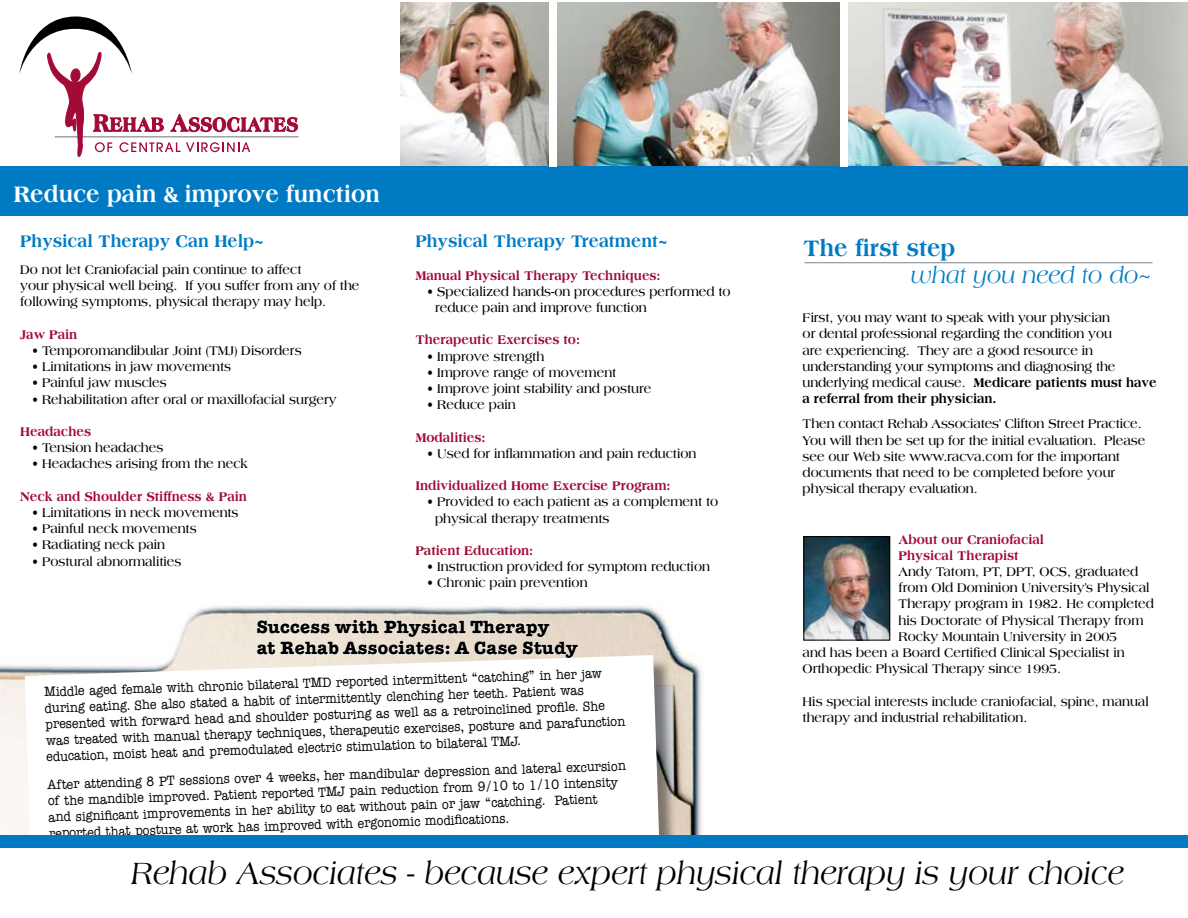
<style>
.page{position:relative;width:1188px;height:918px;background:#fff}
.page>*{position:absolute;margin:0;border:0;box-sizing:border-box;transform-origin:0 0}
.t1{font:italic 33px "Americana";color:#000;scale:.9 1}
.t2{font:800 24px "Americana";color:#fff;scale:.9 1}
.t3{font:italic 24px "Americana";color:#007bc3;scale:.9 1}
.t4{font:800 24px "Americana";color:#007bc3;scale:.9 1}
.t5{font:18px/21.6px "American Typewriter Bold A";letter-spacing:.015em;color:#000}
.t6{font:800 18px "Americana";color:#007bc3;scale:.9 1}
.t7{font:700 13.5px/16.2px "Americana";color:#000;scale:.9 1}
.t8{font:500 13.5px/16.2px "American Typewriter";color:#000;scale:.9 1}
.t9{font:800 13.5px/16.2px "Americana";color:#a20b35;scale:.9 1}
.s1{font-weight:800}
</style>
<div class="page">
<img style="left:0;top:605px;width:703px;height:231px">
<img style="left:400px;top:2px;width:149px;height:165px">
<img style="left:557px;top:2px;width:283px;height:165px">
<img style="left:848px;top:2px;width:340px;height:165px">
<div style="left:0;top:167px;width:1188px;height:49px;background:#007bc3"></div>
<svg style="left:19px;top:17px;width:279px;height:140px"></svg>
<hr style="left:805px;top:262px;width:348px;height:1px;background:#808284">
<img style="left:805px;top:538px;width:83px;height:100px">
<div style="left:803px;top:536px;width:87px;height:104px;border:1px solid #000"></div>
<svg style="left:257px;top:619px;width:321px;height:36px"></svg>
<div style="left:26px;top:657px;width:654px;height:211px;background:#000;opacity:.45"></div>
<svg style="left:25px;top:655px;width:634px;height:181px"></svg>
<div style="left:1px;top:844px;width:727px;height:74px;background:#fff"></div>
<div style="left:0;top:836px;width:1188px;height:12px;background:#007bc3"></div>
<h2 class="t2" style="left:14px;top:179px;width:409px">Reduce pain &amp; improve function</h2>
<h3 class="t6" style="left:415px;top:231px;width:282px">Physical Therapy Treatment~</h3>
<p class="t9" style="left:415px;top:267px;width:274px">Manual Physical Therapy Techniques:</p>
<p class="t7" style="left:435px;top:283px;width:330px;text-indent:-8px">• Specialized hands-on procedures performed to reduce pain and improve function</p>
<p class="t9" style="left:415px;top:332px;width:185px">Therapeutic Exercises to:</p>
<p class="t7" style="left:427px;top:348px;width:132px">• Improve strength</p>
<p class="t7" style="left:427px;top:364px;width:212px">• Improve range of movement</p>
<p class="t7" style="left:427px;top:380px;width:251px">• Improve joint stability and posture</p>
<p class="t7" style="left:427px;top:397px;width:100px">• Reduce pain</p>
<p class="t9" style="left:415px;top:429px;width:79px">Modalities:</p>
<p class="t7" style="left:427px;top:445px;width:301px">• Used for inflammation and pain reduction</p>
<p class="t9" style="left:415px;top:477px;width:285px">Individualized Home Exercise Program:</p>
<p class="t7" style="left:435px;top:494px;width:316px;text-indent:-8px">• Provided to each patient as a complement to physical therapy treatments</p>
<p class="t9" style="left:415px;top:542px;width:132px">Patient Education:</p>
<p class="t7" style="left:427px;top:559px;width:316px">• Instruction provided for symptom reduction</p>
<p class="t7" style="left:427px;top:575px;width:180px">• Chronic pain prevention</p>
<h3 class="t5" style="left:257px;top:616px;width:323px">Success with Physical Therapy<br>at Rehab Associates: A Case Study</h3>
<p class="t8" style="left:44px;top:684px;width:646px;rotate:-2deg">Middle aged female with chronic bilateral TMD reported intermittent “catching” in her jaw during eating. She also stated a habit of intermittently clenching her teeth. Patient was presented with forward head and shoulder posturing as well as a retroinclined profi le. She was treated with manual therapy techniques, therapeutic exercises, posture and parafunction education, moist heat and premodulated electric stimulation to bilateral TMJ.</p>
<p class="t8" style="left:47px;top:777px;width:645px;rotate:-2deg">After attending 8 PT sessions over 4 weeks, her mandibular depression and lateral excursion of the mandible improved. Patient reported TMJ pain reduction from 9/10 to 1/10 intensity and signifi cant improvements in her ability to eat without pain or jaw “catching. Patient reported that posture at work has improved with ergonomic modifi cations.</p>
<h1 class="t1" style="left:132px;top:855px;width:1104px">Rehab Associates - because expert physical therapy is your choice</h1>
<h3 class="t6" style="left:20px;top:231px;width:272px">Physical Therapy Can Help~</h3>
<p class="t7" style="left:20px;top:261px;width:379px">Do not let Craniofacial pain continue to affect<br>your physical well being. If you suffer from any of the following symptoms, physical therapy may help.</p>
<p class="t9" style="left:20px;top:326px;width:65px">Jaw Pain</p>
<p class="t7" style="left:32px;top:342px;width:301px">• Temporomandibular Joint (TMJ) Disorders</p>
<p class="t7" style="left:32px;top:359px;width:223px">• Limitations in jaw movements</p>
<p class="t7" style="left:32px;top:375px;width:151px">• Painful jaw muscles</p>
<p class="t7" style="left:32px;top:391px;width:340px">• Rehabilitation after oral or maxillofacial surgery</p>
<p class="t9" style="left:20px;top:423px;width:80px">Headaches</p>
<p class="t7" style="left:32px;top:440px;width:148px">• Tension headaches</p>
<p class="t7" style="left:32px;top:456px;width:241px">• Headaches arising from the neck</p>
<p class="t9" style="left:20px;top:488px;width:254px">Neck and Shoulder Stiffness &amp; Pain</p>
<p class="t7" style="left:32px;top:504px;width:231px">• Limitations in neck movements</p>
<p class="t7" style="left:32px;top:521px;width:184px">• Painful neck movements</p>
<p class="t7" style="left:32px;top:537px;width:149px">• Radiating neck pain</p>
<p class="t7" style="left:32px;top:553px;width:168px">• Postural abnormalities</p>
<h2 class="t4" style="left:803px;top:234px;width:171px">The first step</h2>
<h2 class="t3" style="left:911px;top:262px;width:269px">what you need to do~</h2>
<p class="t7" style="left:803px;top:310px;width:395px">First, you may want to speak with your physician<br>or dental professional regarding the condition you<br>are experiencing. They are a good resource in understanding your symptoms and diagnosing the underlying medical cause. <span class="s1">Medicare patients must have a referral from their physician.</span></p>
<p class="t7" style="left:803px;top:416px;width:382px">Then contact Rehab Associates’ Clifton Street Practice.<br>You will then be set up for the initial evaluation. Please see our Web site www.racva.com for the important documents that need to be completed before your physical therapy evaluation.</p>
<p class="t9" style="left:899px;top:531px;width:163px">About our Craniofacial<br>Physical Therapist</p>
<p class="t7" style="left:899px;top:563px;width:268px">Andy Tatom, PT, DPT, OCS, graduated</p>
<p class="t7" style="left:899px;top:580px;width:280px">from Old Dominion University’s Physical</p>
<p class="t7" style="left:899px;top:596px;width:285px">Therapy program in 1982. He completed</p>
<p class="t7" style="left:899px;top:612px;width:274px">his Doctorate of Physical Therapy from</p>
<p class="t7" style="left:899px;top:628px;width:244px">Rocky Mountain University in 2005</p>
<p class="t7" style="left:803px;top:644px;width:359px">and has been a Board Certified Clinical Specialist in</p>
<p class="t7" style="left:803px;top:661px;width:289px">Orthopedic Physical Therapy since 1995.</p>
<p class="t7" style="left:803px;top:693px;width:386px">His special interests include craniofacial, spine, manual therapy and industrial rehabilitation.</p>
</div>
